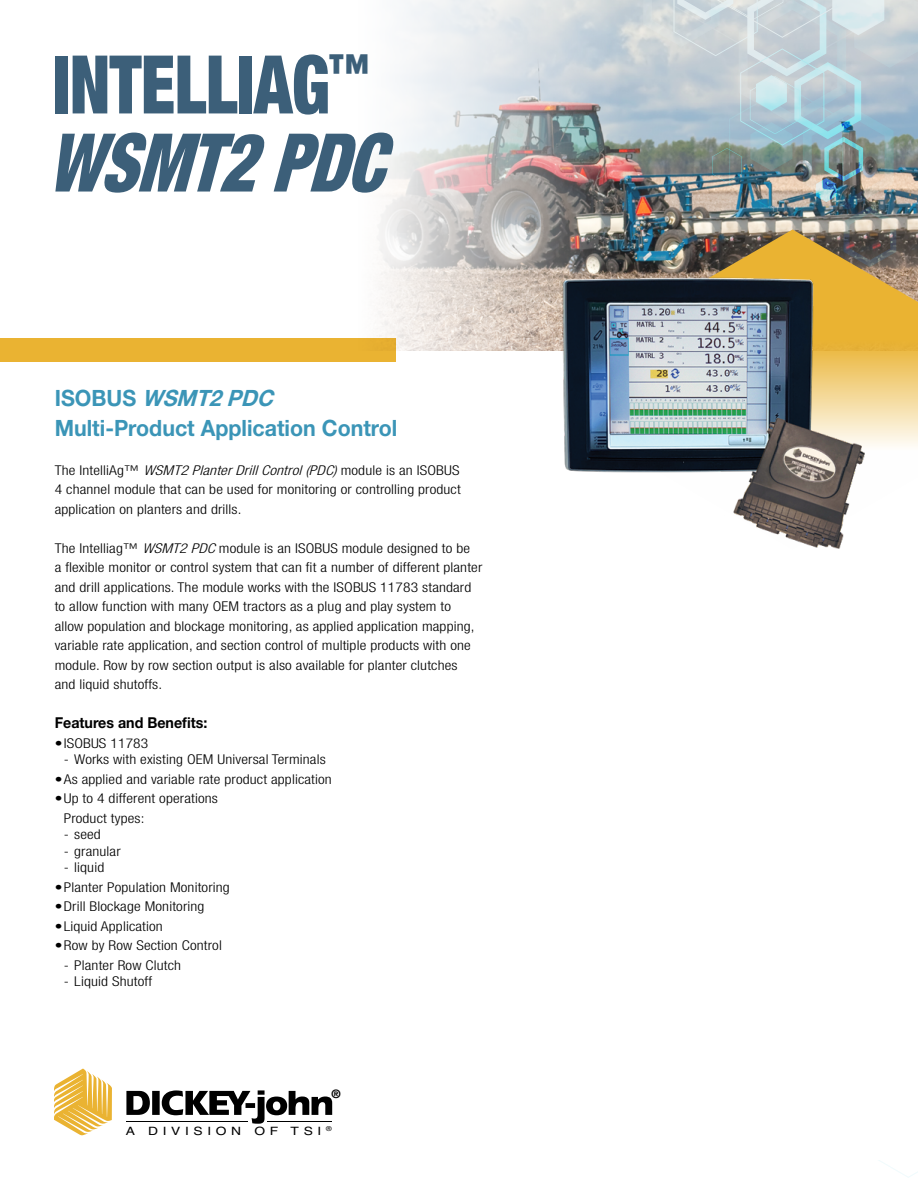
<style>
.page{position:relative;width:918px;height:1188px;background:#fff}
.page>*{position:absolute;margin:0;border:0;box-sizing:border-box;transform-origin:0 0}
.t1{font:900 condensed 81px "Helvetica Neue LT Pro";letter-spacing:-.01em;color:#3c5f79;scale:.85 1}
.t2{font:italic 900 condensed 81px "Helvetica Neue LT Pro";color:#3c5f79;scale:.85 1}
.t3{font:700 22.5px/29.2px "Helvetica Neue LT Pro";color:#3b95b7;scale:.95 1}
.t4{font:700 15px "Helvetica Neue LT Pro";color:#000;scale:.95 1}
.t5{font:300 condensed 13.5px/19.5px "Helvetica Neue LT Std";letter-spacing:.01em;color:#000;scale:1.15 1}
.t6{font:700 11.7px "Helvetica";color:#000}
.t7{font:11.4px "Helvetica";letter-spacing:.335em;color:#000;scale:1.21 1}
.s1{font-style:italic}
</style>
<div class="page">
<img style="left:377px;top:0;width:277px;height:351px">
<svg style="left:654px;top:267px;width:264px;height:179px;background:#e0bc6d"></svg>
<img style="left:546px;top:272px;width:335px;height:277px">
<img style="left:643px;top:0;width:275px;height:267px">
<div style="left:0;top:338px;width:396px;height:23px;background:#eab332"></div>
<svg style="left:54px;top:1069px;width:58px;height:66px"></svg>
<svg style="left:126px;top:1090px;width:206px;height:34px"></svg>
<hr style="left:126px;top:1121px;width:122px;height:1px;background:#000">
<hr style="left:268px;top:1121px;width:64px;height:1px;background:#000">
<h1 class="t1" style="left:52px;top:35px;width:375px">INTELLIAG<sup>™</sup></h1>
<h1 class="t2" style="left:47px;top:113px;width:428px">WSMT2PDC</h1>
<h2 class="t3" style="left:55px;top:383px;width:362px">I S O B U S <span class="s1">WSMT2PDC<br></span>Multi-Product Application Control</h2>
<p class="t5" style="left:55px;top:460px;width:355px;text-align:justify">T h e I n t e l l i A g ™ <span class="s1">WSMT2 PlanterDrillControl(PDC)</span> m o d u l e i s a n I S O B U S 4 channel module that can be used for monitoring or controlling product application on planters and drills.</p>
<p class="t5" style="left:55px;top:538px;width:373px">The Intelliag™ <span class="s1">WSMT2 PDC</span> module is an ISOBUS module designed to be<br>a flexible monitor or control system that can fit a number of different planter and drill applications. The module works with the ISOBUS 11783 standard to allow function with many OEM tractors as a plug and play system to allow population and blockage monitoring, as applied application mapping, variable rate application, and section control of multiple products with one module. Row by row section output is also available for planter clutches<br>and liquid shutoffs.</p>
<p class="t4" style="left:55px;top:713px;width:162px">Features and Benefits:</p>
<p class="t5" style="left:55px;top:733px;width:83px">•ISOBUS 11783</p>
<p class="t5" style="left:64px;top:750px;width:229px">- Works with existing OEM Universal Terminals</p>
<p class="t5" style="left:55px;top:769px;width:242px">•As applied and variable rate product application</p>
<p class="t5" style="left:64px;top:789px;width:136px;text-indent:-9px">•Up to 4 different operations<br>Product types:</p>
<p class="t5" style="left:64px;top:825px;width:34px">- seed</p>
<p class="t5" style="left:64px;top:841px;width:51px">- granular</p>
<p class="t5" style="left:64px;top:858px;width:37px">- liquid</p>
<p class="t5" style="left:55px;top:877px;width:154px">•Planter Population Monitoring</p>
<p class="t5" style="left:55px;top:897px;width:132px">•Drill Blockage Monitoring</p>
<p class="t5" style="left:55px;top:916px;width:96px">•Liquid Application</p>
<p class="t5" style="left:55px;top:936px;width:147px">•Row by Row Section Control</p>
<p class="t5" style="left:64px;top:955px;width:104px">- Planter Row Clutch</p>
<p class="t5" style="left:64px;top:972px;width:78px">- Liquid Shutoff</p>
<p class="t6" style="left:332px;top:1087px;width:10px">®</p>
<p class="t7" style="left:126px;top:1124px;width:171px">A DIVISION OF TSI <sup>®</sup></p>
</div>
